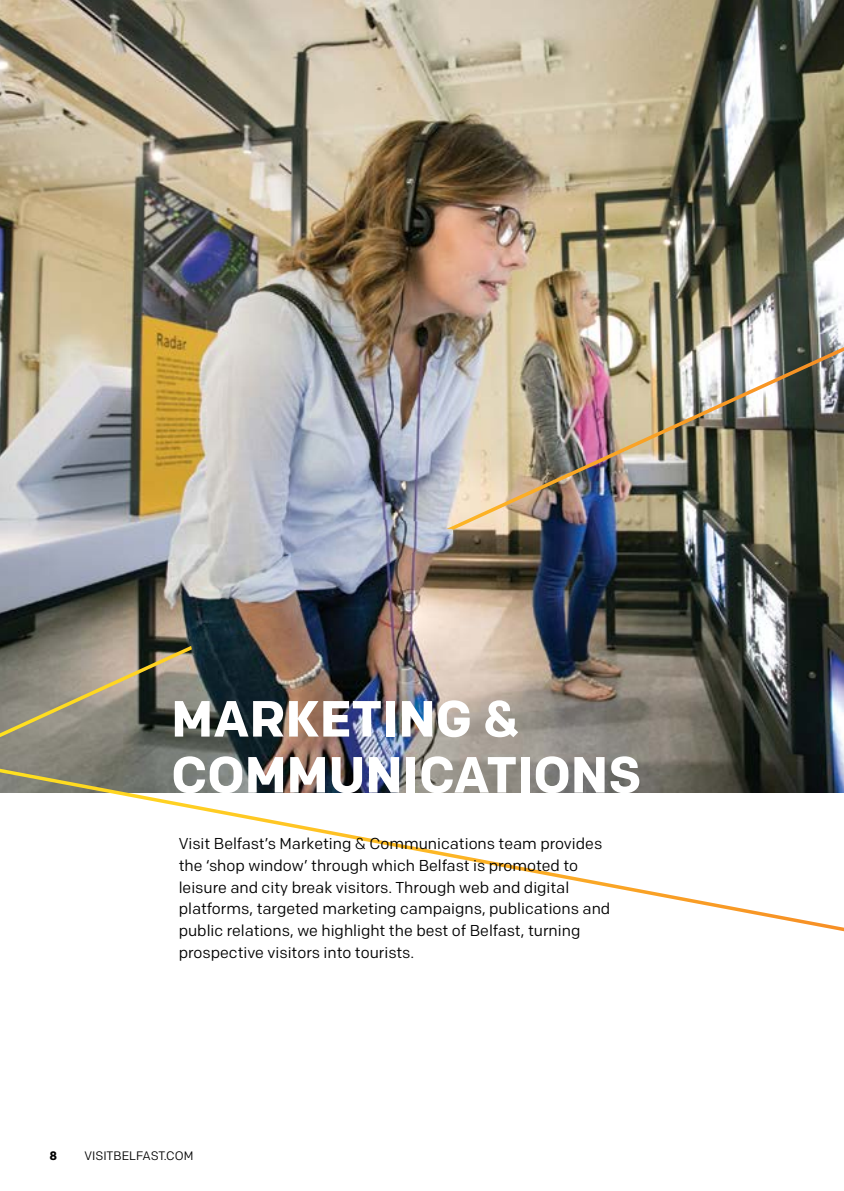
<style>
.page{position:relative;width:844px;height:1191px;background:#fff}
.page>*{position:absolute;margin:0;border:0;box-sizing:border-box;transform-origin:0 0}
.t1{font:700 50.75px/56px "Colfax";color:#fff}
.t2{font:15.75px/21.9px "Colfax";color:#000}
.t3{font:12.25px "Colfax";color:#000}
.t4{font:700 12.25px "Colfax";color:#000}
</style>
<div class="page">
<img style="left:0;top:0;width:843px;height:931px">
<img style="left:190px;top:517px;width:263px;height:138px">
<h1 class="t1" style="left:171px;top:690px;width:471px">MARKETING &amp;<br>COMMUNICATIONS</h1>
<p class="t2" style="left:179px;top:832px;width:433px">Visit Belfast’s Marketing &amp; Communications team provides the ‘shop window’ through which Belfast is promoted to leisure and city break visitors. Through web and digital platforms, targeted marketing campaigns, publications and public relations, we highlight the best of Belfast, turning prospective visitors into tourists.</p>
<p class="t4" style="left:50px;top:1148px;width:9px">8</p>
<p class="t3" style="left:84px;top:1148px;width:110px">VISITBELFAST.COM</p>
</div>
